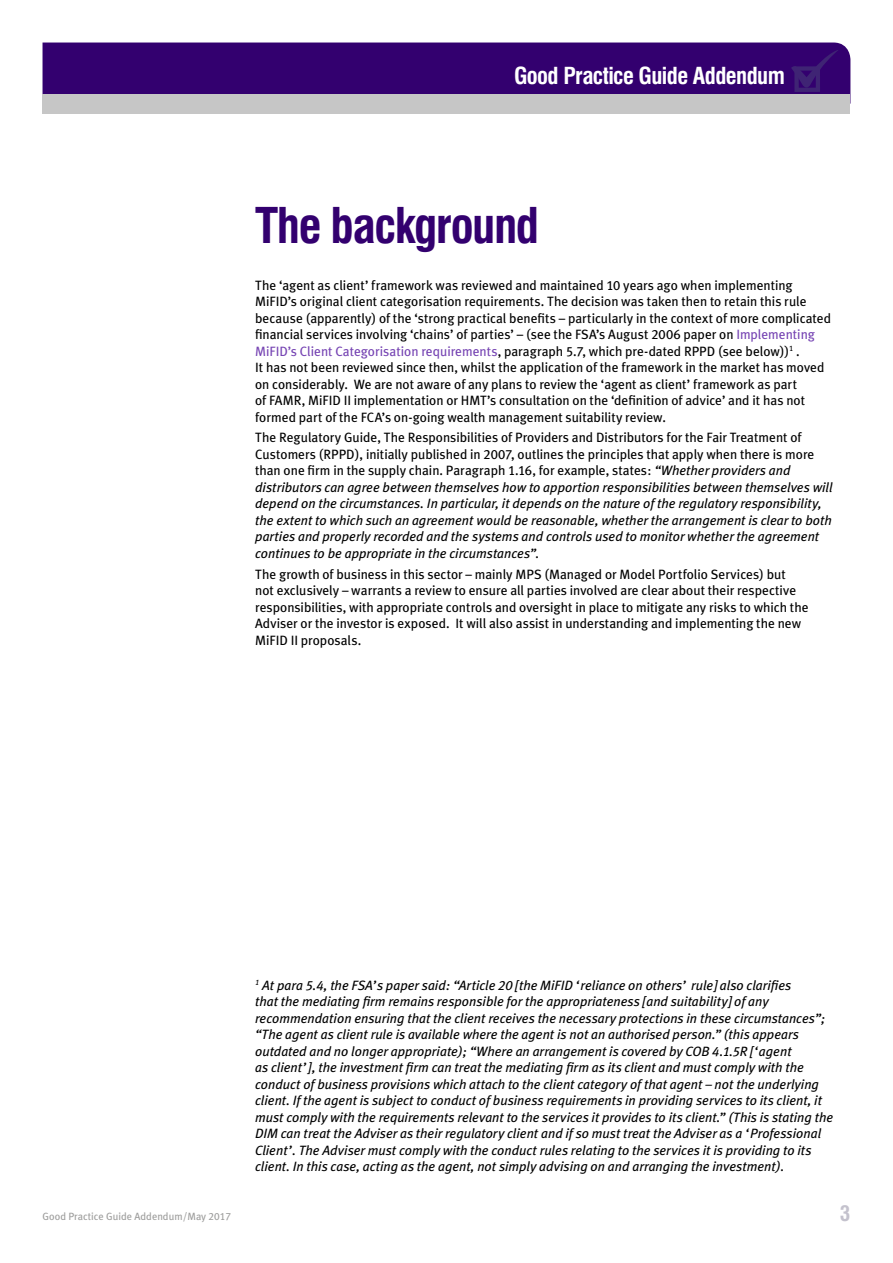
<style>
.page{position:relative;width:893px;height:1263px;background:#fff}
.page>*{position:absolute;margin:0;border:0;box-sizing:border-box;transform-origin:0 0}
.t1{font:700 condensed 48px "Swiss 721 BT";letter-spacing:-.03em;color:#33006f}
.t2{font:700 condensed 22.8px "Swiss 721 BT";letter-spacing:-.025em;color:#fff}
.t3{font:700 condensed 21px "Swiss 721 BT";color:#c4c2cd}
.t4{font:italic 13.5px/16.5px "Cii Meta Plus";color:#000}
.t5{font:13.5px/16.5px "Cii Meta Plus";color:#000}
.t6{font:10.5px "Cii Meta Plus";color:#9d9d9c}
.s1{color:#7644b3}
.s2{font-style:normal}
</style>
<div class="page">
<div style="left:43px;top:43px;width:807px;height:51px;background:#33006f"></div>
<svg style="left:791px;top:50px;width:48px;height:42px"></svg>
<div style="left:43px;top:94px;width:807px;height:20px;background:#c6c6c6"></div>
<h2 class="t2" style="left:514px;top:62px;width:272px">Good Practice Guide Addendum</h2>
<h1 class="t1" style="left:255px;top:197px;width:286px">The background</h1>
<p class="t5" style="left:255px;top:276px;width:577px">The ‘agent as client’ framework was reviewed and maintained 10 years ago when implementing MiFID’s original client categorisation requirements. The decision was taken then to retain this rule because (apparently) of the ‘strong practical benefits – particularly in the context of more complicated financial services involving ‘chains’ of parties’ – (see the FSA’s August 2006 paper on <span class="s1">Implementing MiFID’s Client Categorisation requirements</span>, paragraph 5.7, which pre-dated RPPD (see below))<sup>1</sup> .<br>It has not been reviewed since then, whilst the application of the framework in the market has moved on considerably. We are not aware of any plans to review the ‘agent as client’ framework as part<br>of FAMR, MiFID II implementation or HMT’s consultation on the ‘definition of advice’ and it has not formed part of the FCA’s on-going wealth management suitability review.</p>
<p class="t4" style="left:255px;top:429px;width:579px"><span class="s2">The Regulatory Guide, The Responsibilities of Providers and Distributors for the Fair Treatment of Customers (RPPD), initially published in 2007, outlines the principles that apply when there is more than one firm in the supply chain. Paragraph 1.16, for example, states:</span> “Whether providers and distributors can agree between themselves how to apportion responsibilities between themselves will depend on the circumstances. In particular, it depends on the nature of the regulatory responsibility, the extent to which such an agreement would be reasonable, whether the arrangement is clear to both parties and properly recorded and the systems and controls used to monitor whether the agreement continues to be appropriate in the circumstances”.</p>
<p class="t5" style="left:255px;top:565px;width:555px">The growth of business in this sector – mainly MPS (Managed or Model Portfolio Services) but<br>not exclusively – warrants a review to ensure all parties involved are clear about their respective responsibilities, with appropriate controls and oversight in place to mitigate any risks to which the Adviser or the investor is exposed. It will also assist in understanding and implementing the new MiFID II proposals.</p>
<p class="t4" style="left:255px;top:977px;width:579px"><sup>1</sup> At para 5.4, the FSA’s paper said: “Article 20 [the MiFID ‘reliance on others’ rule] also clarifies<br>that the mediating firm remains responsible for the appropriateness [and suitability] of any recommendation ensuring that the client receives the necessary protections in these circumstances”; “The agent as client rule is available where the agent is not an authorised person.” (this appears outdated and no longer appropriate); “Where an arrangement is covered by COB 4.1.5R [‘agent<br>as client’], the investment firm can treat the mediating firm as its client and must comply with the conduct of business provisions which attach to the client category of that agent – not the underlying client. If the agent is subject to conduct of business requirements in providing services to its client, it must comply with the requirements relevant to the services it provides to its client.” (This is stating the DIM can treat the Adviser as their regulatory client and if so must treat the Adviser as a ‘Professional Client’. The Adviser must comply with the conduct rules relating to the services it is providing to its client. In this case, acting as the agent, not simply advising on and arranging the investment).</p>
<p class="t6" style="left:43px;top:1210px;width:190px">Good Practice Guide Addendum/May 2017</p>
<h3 class="t3" style="left:840px;top:1201px;width:12px">3</h3>
</div>
